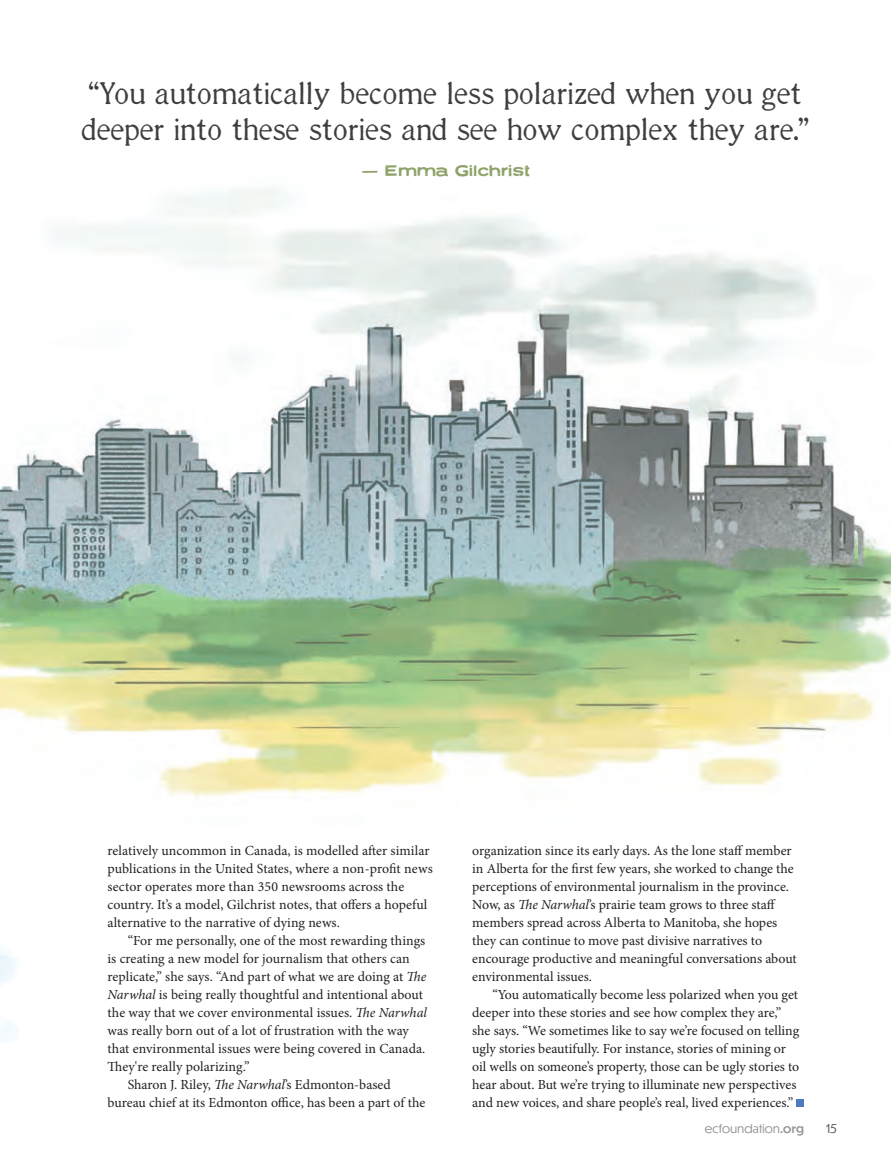
<style>
.page{position:relative;width:891px;height:1161px;background:#fff}
.page>*{position:absolute;margin:0;border:0;box-sizing:border-box;transform-origin:0 0}
.t1{font:31.5px/36px "Millesime";color:#3e3e3f}
.t2{font:16.5px "Neuzon";color:#8fa26a}
.t3{font:13.8px/18px "Minion Pro";color:#231f20}
.t4{font:12px "Dunbar Tall";color:#57585a}
.t5{font:11.55px "Dunbar Tall";letter-spacing:.025em;color:#939598}
.s1{font-style:italic}
.s2{font-weight:500}
</style>
<div class="page">
<img style="left:0;top:188px;width:891px;height:611px">
<div style="left:797px;top:1100px;width:7px;height:7px;background:#4c7bbf"></div>
<h1 class="t1" style="left:82px;top:75px;width:729px">“You automatically become less polarized when you get deeper into these stories and see how complex they are.”</h1>
<p class="t2" style="left:362px;top:160px;width:169px">— Emma Gilchrist</p>
<p class="t3" style="left:108px;top:842px;width:327px">relatively uncommon in Canada, is modelled after similar publications in the United States, where a non-profit news sector operates more than 350 newsrooms across the country. It’s a model, Gilchrist notes, that offers a hopeful alternative to the narrative of dying news.</p>
<p class="t3" style="left:128px;top:932px;width:299px">“For me personally, one of the most rewarding things</p>
<p class="t3" style="left:108px;top:950px;width:304px">is creating a new model for journalism that others can</p>
<p class="t3" style="left:108px;top:968px;width:320px">replicate,” she says. “And part of what we are doing at <span class="s1">The</span></p>
<p class="t3" style="left:108px;top:986px;width:317px"><span class="s1">Narwhal</span> is being really thoughtful and intentional about</p>
<p class="t3" style="left:108px;top:1004px;width:321px">the way that we cover environmental issues. <span class="s1">The Narwhal</span></p>
<p class="t3" style="left:108px;top:1022px;width:303px">was really born out of a lot of frustration with the way</p>
<p class="t3" style="left:108px;top:1040px;width:319px">that environmental issues were being covered in Canada.</p>
<p class="t3" style="left:108px;top:1058px;width:144px">They're really polarizing.”</p>
<p class="t3" style="left:128px;top:1076px;width:265px">Sharon J. Riley, <span class="s1">The Narwhal</span>’s Edmonton-based</p>
<p class="t3" style="left:108px;top:1094px;width:319px">bureau chief at its Edmonton office, has been a part of the</p>
<p class="t3" style="left:472px;top:842px;width:326px">organization since its early days. As the lone staff member in Alberta for the first few years, she worked to change the perceptions of environmental journalism in the province.<br>Now, as <span class="s1">The Narwhal</span>’s prairie team grows to three staff members spread across Alberta to Manitoba, she hopes they can continue to move past divisive narratives to encourage productive and meaningful conversations about environmental issues.</p>
<p class="t3" style="left:472px;top:986px;width:329px;text-indent:20px">“You automatically become less polarized when you get deeper into these stories and see how complex they are,” she says. “We sometimes like to say we’re focused on telling ugly stories beautifully. For instance, stories of mining or oil wells on someone’s property, those can be ugly stories to hear about. But we’re trying to illuminate new perspectives and new voices, and share people’s real, lived experiences.”</p>
<p class="t5" style="left:705px;top:1121px;width:101px">ecfoundation<span class="s2">.org</span></p>
<p class="t4" style="left:826px;top:1120px;width:12px">15</p>
</div>
